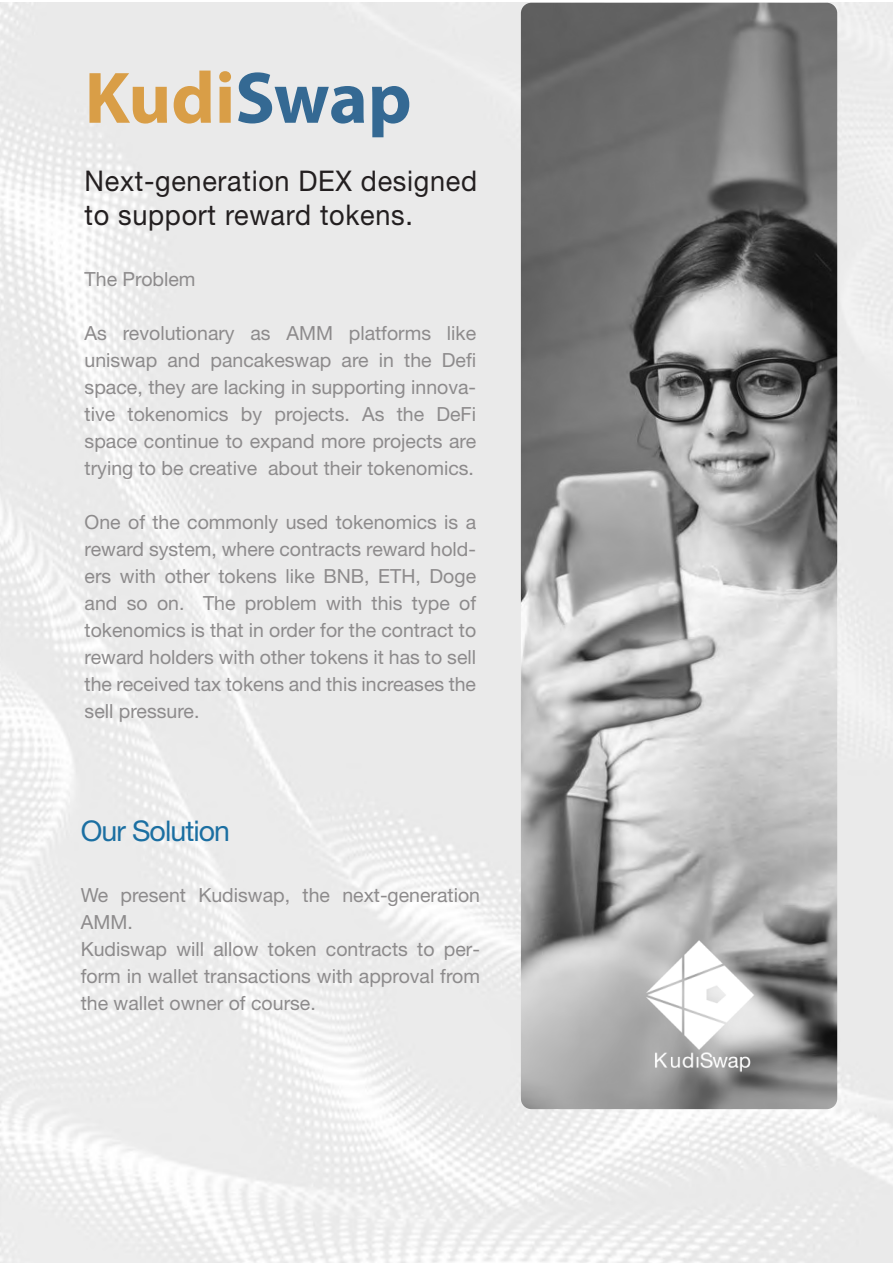
<style>
.page{position:relative;width:893px;height:1263px;background:#fff}
.page>*{position:absolute;margin:0;border:0;box-sizing:border-box;transform-origin:0 0}
.t1{font:700 73.5px "Myriad Pro";color:#d99e47}
.t2{font:28.5px/34.2px "Helvetica Neue";letter-spacing:.025em;color:#231f20;scale:.95 1}
.t3{font:28.5px "Helvetica Neue";letter-spacing:-.03em;color:#1b6fa2}
.t4{font:19.5px/27px "Helvetica Neue";color:#8d8b8c;text-align:justify}
.s1{color:#346993}
</style>
<div class="page">
<img style="left:521px;top:3px;width:316px;height:1106px">
<img style="left:588px;top:884px;width:221px;height:221px">
<h1 class="t1" style="left:85px;top:50px;width:329px">Kudi<span class="s1">Swap</span></h1>
<h2 class="t2" style="left:85px;top:165px;width:415px">Next-generation DEX designed to support reward tokens.</h2>
<p class="t4" style="left:85px;top:267px;width:112px">The Problem</p>
<p class="t4" style="left:85px;top:321px;width:393px">As revolutionary as AMM platforms like uniswap and pancakeswap are in the Defi space, they are lacking in supporting innova&shy;tive tokenomics by projects. As the DeFi space continue to expand more projects are trying to be creative about their tokenomics.</p>
<p class="t4" style="left:85px;top:510px;width:393px">One of the commonly used tokenomics is a reward system, where contracts reward hold&shy;ers with other tokens like BNB, ETH, Doge and so on. The problem with this type of tokenomics is that in order for the contract to reward holders with other tokens it has to sell the received tax tokens and this increases the sell pressure.</p>
<h2 class="t3" style="left:81px;top:810px;width:151px">Our Solution</h2>
<p class="t4" style="left:81px;top:882px;width:401px;text-align:left">We present Kudiswap, the next-generation AMM.<br>Kudiswap will allow token contracts to per&shy;form in wallet transactions with approval from the wallet owner of course.</p>
</div>
